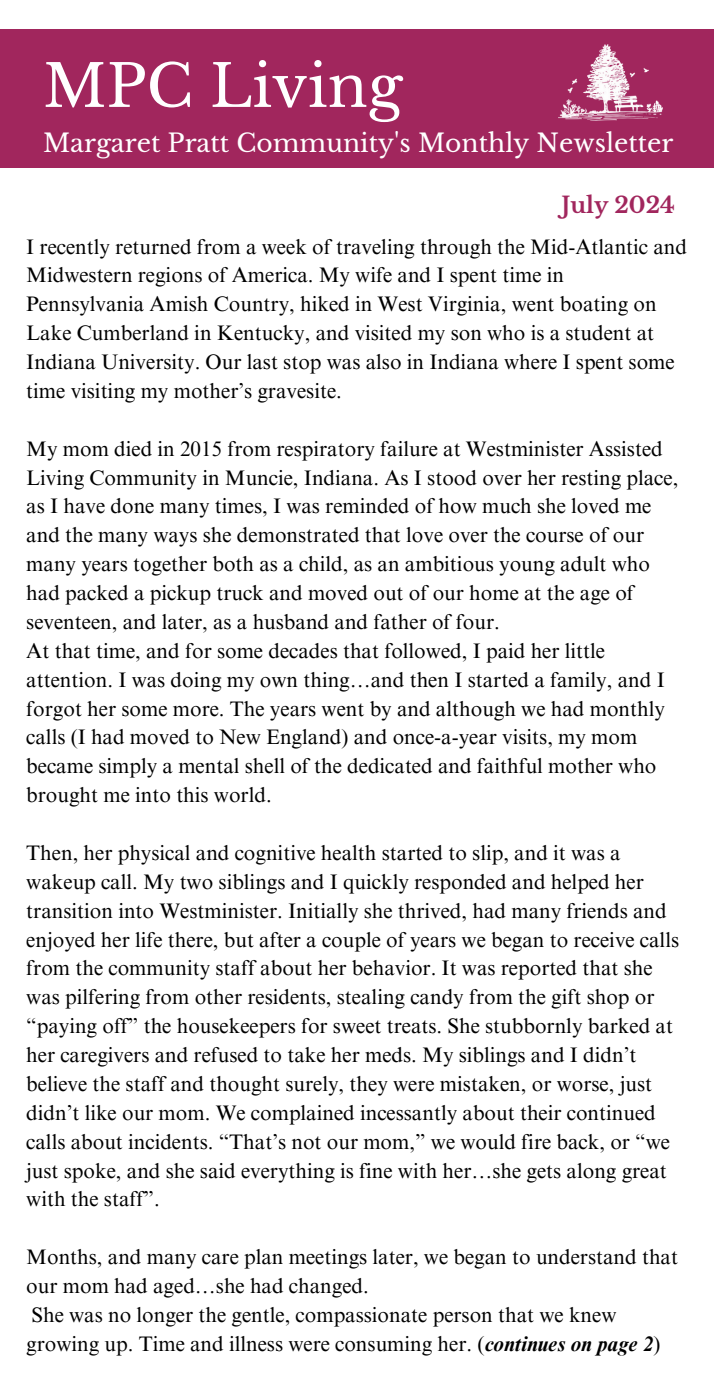
<style>
.page{position:relative;width:714px;height:1386px;background:#fff}
.page>*{position:absolute;margin:0;border:0;box-sizing:border-box;transform-origin:0 0}
.t1{font:58.27px "Libre Baskerville";color:#fff}
.t2{font:25.03px "Libre Baskerville";color:#fff}
.t3{font:700 22.22px "Libre Baskerville";color:#a1265d}
.t4{font:21px/28.9px "Times NRMT Pro";color:#000}
.s1{font-weight:700;font-style:italic}
</style>
<div class="page">
<div style="left:0;top:29px;width:714px;height:139px;background:#a1265d"></div>
<img style="left:558px;top:44px;width:104px;height:76px">
<p class="t1" style="left:43px;top:50px;width:361px">MPC Living</p>
<p class="t2" style="left:43px;top:127px;width:632px">Margaret Pratt Community's Monthly Newsletter</p>
<h2 class="t3" style="left:561px;top:192px;width:115px">July 2024</h2>
<p class="t4" style="left:26px;top:235px;width:662px">I recently returned from a week of traveling through the Mid-Atlantic and Midwestern regions of America. My wife and I spent time in Pennsylvania Amish Country, hiked in West Virginia, went boating on Lake Cumberland in Kentucky, and visited my son who is a student at Indiana University. Our last stop was also in Indiana where I spent some time visiting my mother’s gravesite.</p>
<p class="t4" style="left:26px;top:437px;width:654px">My mom died in 2015 from respiratory failure at Westminister Assisted Living Community in Muncie, Indiana. As I stood over her resting place, as I have done many times, I was reminded of how much she loved me and the many ways she demonstrated that love over the course of our many years together both as a child, as an ambitious young adult who had packed a pickup truck and moved out of our home at the age of seventeen, and later, as a husband and father of four.</p>
<p class="t4" style="left:26px;top:639px;width:640px">At that time, and for some decades that followed, I paid her little attention. I was doing my own thing…and then I started a family, and I forgot her some more. The years went by and although we had monthly calls (I had moved to New England) and once-a-year visits, my mom became simply a mental shell of the dedicated and faithful mother who brought me into this world.</p>
<p class="t4" style="left:26px;top:841px;width:654px">Then, her physical and cognitive health started to slip, and it was a wakeup call. My two siblings and I quickly responded and helped her transition into Westminister. Initially she thrived, had many friends and enjoyed her life there, but after a couple of years we began to receive calls from the community staff about her behavior. It was reported that she was pilfering from other residents, stealing candy from the gift shop or “paying off” the housekeepers for sweet treats. She stubbornly barked at her caregivers and refused to take her meds. My siblings and I didn’t believe the staff and thought surely, they were mistaken, or worse, just didn’t like our mom. We complained incessantly about their continued calls about incidents. “That’s not our mom,” we would fire back, or “we just spoke, and she said everything is fine with her…she gets along great with the staff”.</p>
<p class="t4" style="left:26px;top:1245px;width:653px">Months, and many care plan meetings later, we began to understand that our mom had aged…she had changed.</p>
<p class="t4" style="left:26px;top:1303px;width:636px">She was no longer the gentle, compassionate person that we knew growing up. Time and illness were consuming her. (<span class="s1">continues on page 2</span>)</p>
</div>
